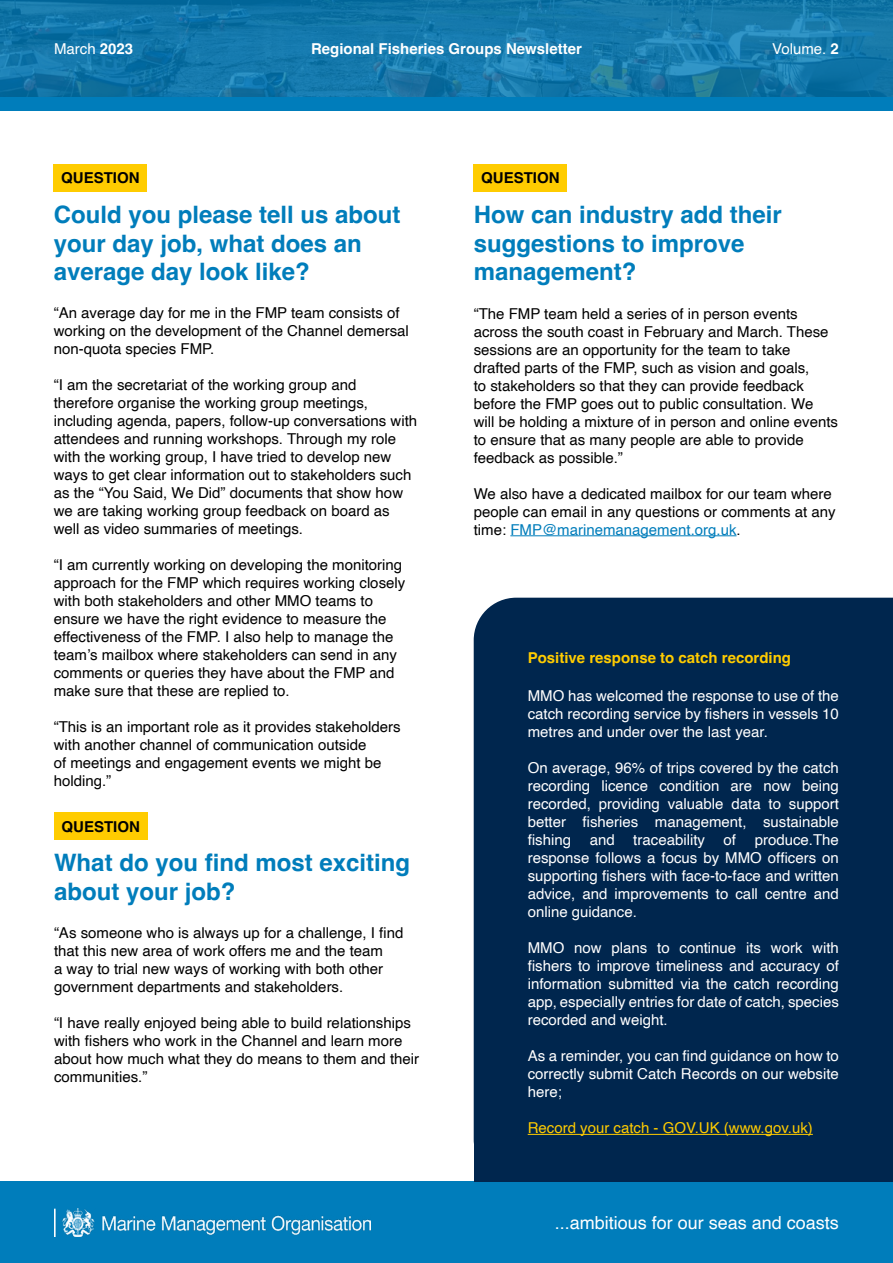
<style>
.page{position:relative;width:893px;height:1263px;background:#fff}
.page>*{position:absolute;margin:0;border:0;box-sizing:border-box;transform-origin:0 0}
.t1{font:700 24px/28.8px "Helvetica";color:#007dbb}
.t2{font:18px "Helvetica";color:#fff}
.t3{font:15px/18px "Helvetica";color:#000}
.t4{font:15px/18px "Helvetica";color:#fff;text-align:justify}
.t5{font:15px "Helvetica";color:#fc0}
.t6{font:700 15px "Helvetica";color:#fff}
.t7{font:700 15px "Helvetica";color:#fc0}
.t8{font:700 15px "Helvetica";color:#000}
.s1{font-weight:700}
.s2{color:#007dbb}
</style>
<div class="page">
<div style="left:0;top:1182px;width:893px;height:81px;background:#007dbb"></div>
<img style="left:54px;top:1209px;width:317px;height:27px">
<div style="left:474px;top:598px;width:419px;height:584px;background:#00264e"></div>
<svg style="left:0;top:0;width:893px;height:97px;background:#1377a9"></svg>
<div style="left:0;top:97px;width:893px;height:13px;background:#007dbb"></div>
<div style="left:54px;top:813px;width:93px;height:27px;background:#fc0"></div>
<hr style="left:510px;top:535px;width:226px;height:1px;background:#007dbb">
<div style="left:474px;top:164px;width:93px;height:27px;background:#fc0"></div>
<div style="left:54px;top:164px;width:93px;height:27px;background:#fc0"></div>
<div style="left:474px;top:1117px;width:129px;height:65px;background:#00264e"></div>
<hr style="left:528px;top:1134px;width:285px;height:1px;background:#fc0">
<p class="t4" style="left:54px;top:40px;width:81px">March <span class="s1">2023</span></p>
<p class="t6" style="left:311px;top:40px;width:272px">Regional Fisheries Groups Newsletter</p>
<p class="t4" style="left:772px;top:40px;width:68px">Volume. <span class="s1">2</span></p>
<p class="t4" style="left:54px;top:40px;width:99px">February <span class="s1">023</span></p>
<p class="t8" style="left:61px;top:169px;width:80px">QUESTION</p>
<h1 class="t1" style="left:54px;top:203px;width:348px">Could you please tell us about your day job, what does an average day look like?</h1>
<p class="t3" style="left:54px;top:304px;width:357px">“An average day for me in the FMP team consists of working on the development of the Channel demersal non-quota species FMP.</p>
<p class="t3" style="left:54px;top:376px;width:365px">“I am the secretariat of the working group and therefore organise the working group meetings, including agenda, papers, follow-up conversations with attendees and running workshops. Through my role with the working group, I have tried to develop new ways to get clear information out to stakeholders such as the “You Said, We Did” documents that show how we are taking working group feedback on board as well as video summaries of meetings.</p>
<p class="t3" style="left:54px;top:556px;width:353px">“I am currently working on developing the monitoring approach for the FMP which requires working closely with both stakeholders and other MMO teams to ensure we have the right evidence to measure the effectiveness of the FMP. I also help to manage the team’s mailbox where stakeholders can send in any comments or queries they have about the FMP and make sure that these are replied to.</p>
<p class="t3" style="left:54px;top:718px;width:348px">“This is an important role as it provides stakeholders with another channel of communication outside<br>of meetings and engagement events we might be holding.”</p>
<p class="t8" style="left:61px;top:817px;width:80px">QUESTION</p>
<h1 class="t1" style="left:54px;top:851px;width:358px">What do you find most exciting about your job?</h1>
<p class="t3" style="left:54px;top:925px;width:351px">“As someone who is always up for a challenge, I find that this new area of work offers me and the team<br>a way to trial new ways of working with both other government departments and stakeholders.</p>
<p class="t3" style="left:54px;top:1015px;width:367px">“I have really enjoyed being able to build relationships with fishers who work in the Channel and learn more about how much what they do means to them and their communities.”</p>
<p class="t8" style="left:481px;top:169px;width:80px">QUESTION</p>
<h1 class="t1" style="left:474px;top:203px;width:310px">How can industry add their suggestions to improve management?</h1>
<p class="t3" style="left:474px;top:305px;width:366px">“The FMP team held a series of in person events across the south coast in February and March. These sessions are an opportunity for the team to take drafted parts of the FMP, such as vision and goals,<br>to stakeholders so that they can provide feedback before the FMP goes out to public consultation. We<br>will be holding a mixture of in person and online events to ensure that as many people are able to provide feedback as possible.”</p>
<p class="t3" style="left:474px;top:485px;width:363px">We also have a dedicated mailbox for our team where people can email in any questions or comments at any time: <span class="s2">FMP@marinemanagement.org.uk</span>.</p>
<p class="t7" style="left:528px;top:648px;width:265px">Positive response to catch recording</p>
<p class="t4" style="left:528px;top:687px;width:313px">MMO has welcomed the response to use of the catch recording service by fishers in vessels 10 metres and under over the last year.</p>
<p class="t4" style="left:528px;top:759px;width:313px">On average, 96% of trips covered by the catch recording licence condition are now being recorded, providing valuable data to support better fisheries management, sustainable fishing and traceability of produce.The response follows a focus by MMO officers on supporting fishers with face-to-face and written advice, and improvements to call centre and online guidance.</p>
<p class="t4" style="left:528px;top:939px;width:313px">MMO now plans to continue its work with fishers to improve timeliness and accuracy of information submitted via the catch recording app, especially entries for date of catch, species recorded and weight.</p>
<p class="t4" style="left:528px;top:1047px;width:313px">As a reminder, you can find guidance on how to correctly submit Catch Records on our website here;</p>
<p class="t5" style="left:528px;top:1116px;width:287px">Record your catch - GOV.UK (www.gov.uk)</p>
<p class="t2" style="left:555px;top:1209px;width:286px">...ambitious for our seas and coasts</p>
</div>
